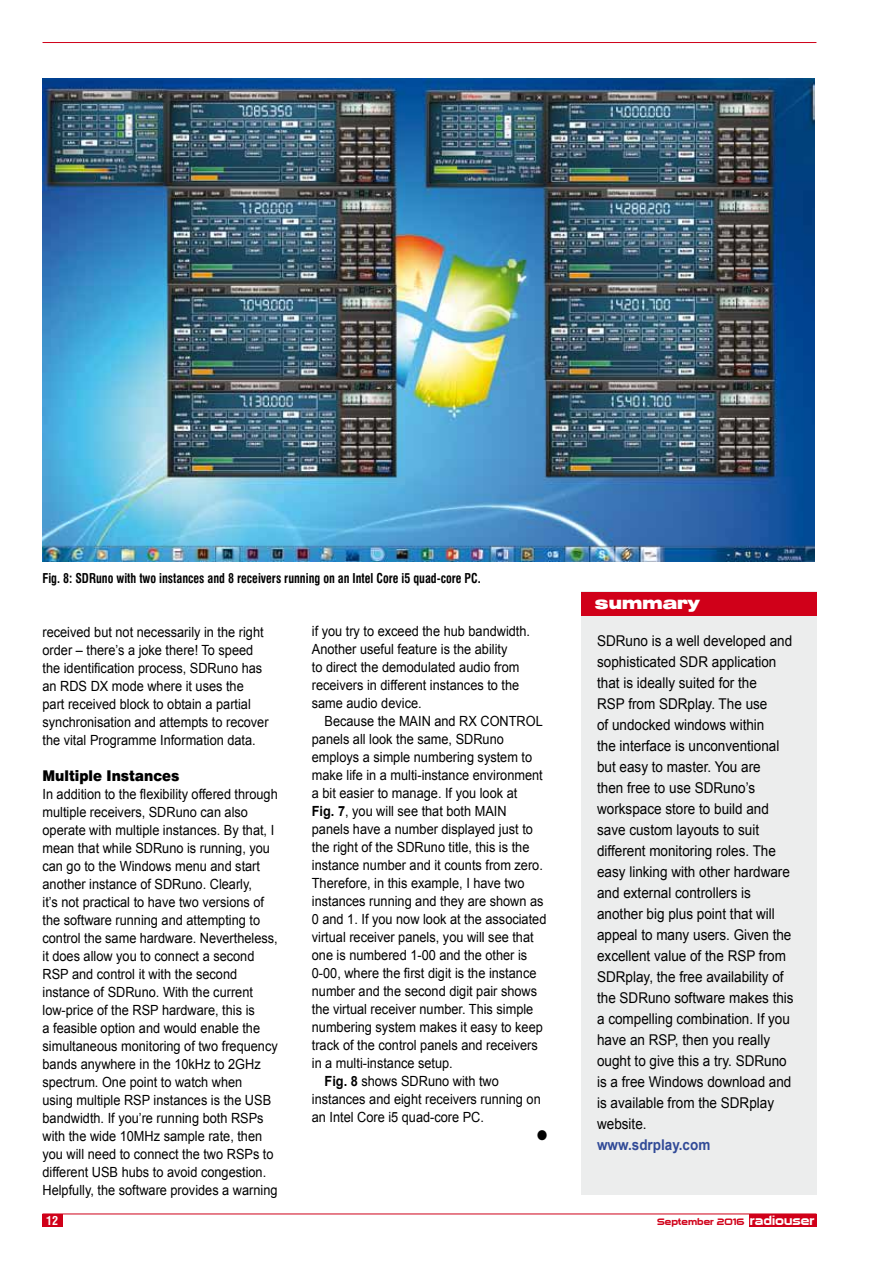
<style>
.page{position:relative;width:893px;height:1263px;background:#fff}
.page>*{position:absolute;margin:0;border:0;box-sizing:border-box;transform-origin:0 0}
.t1{font:900 expanded 16.5px "Swiss 721 BT";letter-spacing:-.025em;color:#fff}
.t2{font:14.85px/21px "Arial";color:#000;scale:.91 1}
.t3{font:900 14.85px "Swiss 721 BT";color:#000;scale:.91 1}
.t4{font:700 14.85px "Arial";color:#314a97;scale:.91 1}
.t5{font:14.1px/18px "Arial";color:#000;scale:.91 1}
.t6{font:14.1px "Zapf Dingbats ITC";color:#000;scale:.91 1}
.t7{font:700 condensed 13.2px "Swiss 721 BT";color:#000;scale:.91 1}
.t8{font:700 condensed 12px "Swiss 721 BT";color:#fff}
.t9{font:9px "Sui Generis";color:#d00019}
.s1{font-weight:700}
.s2{font-size:12px;color:#fff}
</style>
<div class="page">
<div style="left:43px;top:1214px;width:20px;height:12px;background:#d00019"></div>
<div style="left:749px;top:1214px;width:67px;height:12px;background:#d00019"></div>
<hr style="left:43px;top:1213px;width:773px;height:1px;background:#d00019">
<hr style="left:43px;top:42px;width:773px;height:1px;background:#d00019">
<img style="left:43px;top:79px;width:771px;height:482px">
<div style="left:581px;top:592px;width:235px;height:603px;background:#eceded"></div>
<div style="left:581px;top:592px;width:235px;height:23px;background:#d00019"></div>
<p class="t7" style="left:43px;top:570px;width:483px">Fig. 8: SDRuno with two instances and 8 receivers running on an Intel Core i5 quad-core PC.</p>
<p class="t5" style="left:43px;top:623px;width:250px">received but not necessarily in the right order – there’s a joke there! To speed the identification process, SDRuno has an RDS DX mode where it uses the part received block to obtain a partial synchronisation and attempts to recover the vital Programme Information data.</p>
<p class="t3" style="left:43px;top:766px;width:152px">Multiple Instances</p>
<p class="t5" style="left:43px;top:785px;width:260px">In addition to the flexibility offered through multiple receivers, SDRuno can also operate with multiple instances. By that, I mean that while SDRuno is running, you can go to the Windows menu and start another instance of SDRuno. Clearly,<br>it’s not practical to have two versions of the software running and attempting to control the same hardware. N evertheless, it does allow you to connect a second RSP and control it with the second instance of SDRuno. With the current low-price of the RSP hardware, this is<br>a feasible option and would enable the simultaneous monitoring of two frequency bands anywhere in the 10kHz to 2GHz spectrum. One point to watch when<br>using multiple RSP instances is the USB bandwidth. If you’re running both RSPs with the wide 10MHz sample rate, then you will need to connect the two RSPs to different USB hubs to avoid congestion.<br>Helpfully, the software provides a warning</p>
<p class="t5" style="left:312px;top:623px;width:241px">if you try to exceed the hub bandwidth.<br>Another useful feature is the ability<br>to direct the demodulated audio from receivers in different instances to the same audio device.</p>
<p class="t5" style="left:325px;top:713px;width:241px">Because the mai n and RX CONTROL</p>
<p class="t5" style="left:312px;top:731px;width:213px">panels all look the same, SDRuno</p>
<p class="t5" style="left:312px;top:749px;width:244px">employs a simple numbering system to</p>
<p class="t5" style="left:312px;top:767px;width:255px">make life in a multi-instance environment</p>
<p class="t5" style="left:312px;top:785px;width:227px">a bit easier to manage. If you look at</p>
<p class="t5" style="left:312px;top:803px;width:216px"><span class="s1">Fig. 7</span>, you will see that both mai n</p>
<p class="t5" style="left:312px;top:821px;width:244px">panels have a number displayed just to</p>
<p class="t5" style="left:312px;top:839px;width:241px">the right of the SDRuno title, this is the</p>
<p class="t5" style="left:312px;top:857px;width:255px">instance number and it counts from zero.</p>
<p class="t5" style="left:312px;top:875px;width:235px">Therefore, in this example, I have two</p>
<p class="t5" style="left:312px;top:893px;width:256px">instances running and they are shown as</p>
<p class="t5" style="left:312px;top:910px;width:259px">0 and 1. If you now look at the associated</p>
<p class="t5" style="left:312px;top:928px;width:245px">virtual receiver panels, you will see that</p>
<p class="t5" style="left:312px;top:946px;width:238px">one is numbered 1-00 and the other is</p>
<p class="t5" style="left:312px;top:964px;width:248px">0-00, where the first digit is the instance</p>
<p class="t5" style="left:312px;top:982px;width:249px">number and the second digit pair shows</p>
<p class="t5" style="left:312px;top:1000px;width:245px">the virtual receiver number. This simple</p>
<p class="t5" style="left:312px;top:1018px;width:255px">numbering system makes it easy to keep</p>
<p class="t5" style="left:312px;top:1036px;width:250px">track of the control panels and receivers</p>
<p class="t5" style="left:312px;top:1054px;width:156px">in a multi-instance setup.</p>
<p class="t5" style="left:325px;top:1072px;width:193px"><span class="s1">Fig. 8</span> shows SDRuno with two</p>
<p class="t5" style="left:312px;top:1090px;width:253px">instances and eight receivers running on</p>
<p class="t5" style="left:312px;top:1108px;width:191px">an Intel Core i5 quad-core PC.</p>
<p class="t6" style="left:537px;top:1129px;width:13px">●</p>
<p class="t1" style="left:595px;top:593px;width:106px">summary</p>
<p class="t2" style="left:597px;top:631px;width:218px">SDRuno is a well developed and sophisticated SDR application that is ideally suited for the<br>RSP from SDRplay. The use<br>of undocked windows within<br>the interface is unconventional but easy to master. You are<br>then free to use SDRuno’s workspace store to build and save custom layouts to suit different monitoring roles. The easy linking with other hardware and external controllers is another big plus point that will appeal to many users. Given the excellent value of the RSP from<br>SDRplay, the free availability of the SDRuno software makes this a compelling combination. If you have an RSP, then you really ought to give this a try. SDRuno is a free Windows download and is available from the SDRplay website.</p>
<p class="t4" style="left:597px;top:1135px;width:126px">www.sdrplay.com</p>
<p class="t8" style="left:46px;top:1213px;width:13px">12</p>
<p class="t9" style="left:657px;top:1217px;width:159px">September 2016 <span class="s2">radiouser</span></p>
</div>
